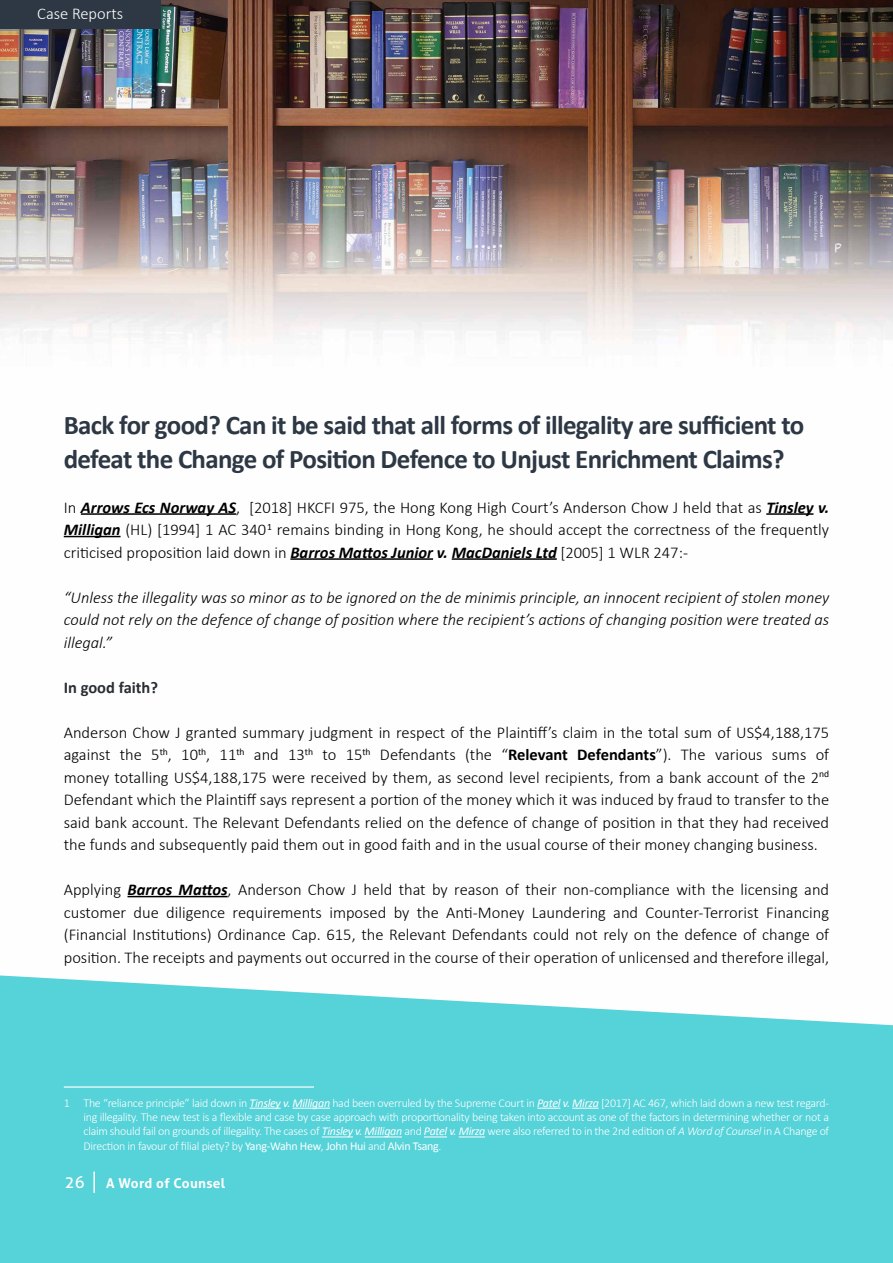
<style>
.page{position:relative;width:893px;height:1263px;background:#fff}
.page>*{position:absolute;margin:0;border:0;box-sizing:border-box;transform-origin:0 0}
.t1{font:700 27px/33.8px "Calibri";letter-spacing:-.025em;color:#2d3844}
.t2{font:300 16.5px/22.5px "Calibri";color:#000;text-align:justify}
.t3{font:italic 300 16.5px/22.5px "Calibri";color:#000;text-align:justify}
.t4{font:300 16.5px "Calibri";color:#fff}
.t5{font:700 16.5px "Calibri";color:#292e34}
.t6{font:16.5px "Aller";color:#fff}
.t7{font:700 13.5px "Aller";letter-spacing:.025em;color:#fff}
.t8{font:300 12px/14.4px "Calibri";letter-spacing:-.025em;color:#fff;text-align:justify}
.s1{font-weight:700;font-style:italic}
.s2{font-weight:700}
.s3{font-weight:400;font-style:italic}
.s4{font-style:italic}
.s5{font-weight:400}
</style>
<div class="page">
<img style="left:0;top:0;width:893px;height:898px">
<div style="left:0;top:0;width:161px;height:28px;background:#2d3844"></div>
<svg style="left:0;top:975px;width:893px;height:288px;background:#64d5dc"></svg>
<hr style="left:81px;top:513px;width:155px;height:2px;background:#000">
<hr style="left:766px;top:513px;width:47px;height:2px;background:#000">
<hr style="left:64px;top:536px;width:57px;height:1px;background:#000">
<hr style="left:290px;top:558px;width:143px;height:2px;background:#000">
<hr style="left:452px;top:558px;width:105px;height:2px;background:#000">
<hr style="left:127px;top:896px;width:101px;height:1px;background:#000">
<hr style="left:250px;top:1108px;width:31px;height:1px;background:#fff">
<hr style="left:293px;top:1108px;width:37px;height:1px;background:#fff">
<svg style="left:537px;top:1108px;width:23px;height:1px"></svg>
<svg style="left:572px;top:1108px;width:27px;height:1px"></svg>
<hr style="left:322px;top:1136px;width:31px;height:1px;background:#fff">
<hr style="left:365px;top:1136px;width:37px;height:1px;background:#fff">
<svg style="left:424px;top:1136px;width:23px;height:1px"></svg>
<svg style="left:459px;top:1136px;width:26px;height:1px"></svg>
<hr style="left:64px;top:1086px;width:250px;height:1px;background:#fff">
<hr style="left:93px;top:1171px;width:2px;height:22px;background:#fff">
<p class="t4" style="left:31px;top:7px;width:88px">Case Reports</p>
<p class="t4" style="left:37px;top:7px;width:88px">Case Reports</p>
<h1 class="t1" style="left:64px;top:410px;width:742px">Back for good? Can it be said that all forms of illegality are sufficient to defeat the Change of Position Defence to Unjust Enrichment Claims?</h1>
<p class="t2" style="left:64px;top:497px;width:767px">In <span class="s1">Arrows Ecs Norway AS</span>, [2018] HKCFI 975, the Hong Kong High Court’s Anderson Chow J held that as <span class="s1">Tinsley v.<br>Milligan</span> (HL) [1994] 1 AC 340<sup>1</sup> remains binding in Hong Kong, he should accept the correctness of the frequently criticised proposition laid down in <span class="s1">Barros Mattos Junior v. MacDaniels Ltd</span> [2005] 1 WLR 247:-</p>
<p class="t3" style="left:64px;top:587px;width:767px">“Unless the illegality was so minor as to be ignored on the de minimis principle, an innocent recipient of stolen money could not rely on the defence of change of position where the recipient’s actions of changing position were treated as illegal.”</p>
<p class="t5" style="left:64px;top:680px;width:96px">In good faith?</p>
<p class="t2" style="left:64px;top:722px;width:767px">Anderson Chow J granted summary judgment in respect of the Plaintiff’s claim in the total sum of US$4,188,175 against the 5<sup>th</sup>, 10<sup>th</sup>, 11<sup>th</sup> and 13<sup>th</sup> to 15<sup>th</sup> Defendants (the “<span class="s2">Relevant Defendants</span>”). The various sums of money totalling US$4,188,175 were received by them, as second level recipients, from a bank account of the 2<sup>nd </sup>Defendant which the Plaintiff says represent a portion of the money which it was induced by fraud to transfer to the said bank account. The Relevant Defendants relied on the defence of change of position in that they had received the funds and subsequently paid them out in good faith and in the usual course of their money changing business.</p>
<p class="t2" style="left:64px;top:880px;width:767px">Applying <span class="s1">Barros Mattos</span>, Anderson Chow J held that by reason of their non-compliance with the licensing and customer due diligence requirements imposed by the Anti-Money Laundering and Counter-Terrorist Financing (Financial Institutions) Ordinance Cap. 615, the Relevant Defendants could not rely on the defence of change of position. The receipts and payments out occurred in the course of their operation of unlicensed and therefore illegal,</p>
<p class="t8" style="left:64px;top:1096px;width:8px">1</p>
<p class="t8" style="left:84px;top:1096px;width:747px">The “reliance principle” laid down in <span class="s3">Tinsley v. Milligan</span> had been overruled by the Supreme Court in <span class="s3">Patel v. Mirza</span> [2017] AC 467, which laid down a new test regard&shy;ing illegality. The new test is a flexible and case by case approach with proportionality being taken into account as one of the factors in determining whether or not a claim should fail on grounds of illegality. The cases of <span class="s3">Tinsley v. Milligan</span> and <span class="s3">Patel v. Mirza</span> were also referred to in the 2nd edition of <span class="s4">A Word of Counsel</span> in A Change of Direction in favour of filial piety? by <span class="s5">Yang-Wahn Hew</span>, <span class="s5">John Hui</span> and <span class="s5">Alvin Tsang</span>.</p>
<p class="t6" style="left:65px;top:1172px;width:21px">26</p>
<p class="t7" style="left:106px;top:1175px;width:120px">A Word of Counsel</p>
</div>
